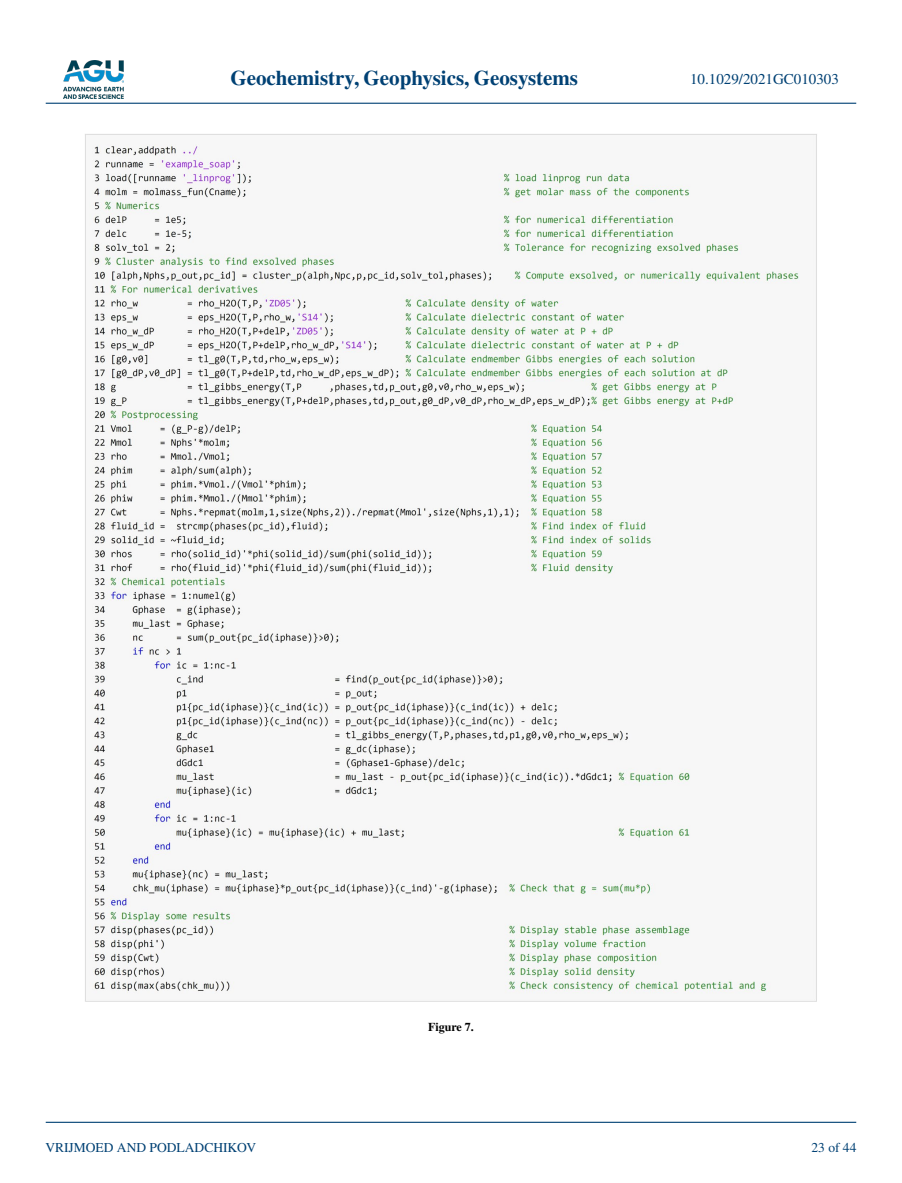
<style>
.page{position:relative;width:902px;height:1183px;background:#fff}
.page>*{position:absolute;margin:0;border:0;box-sizing:border-box;transform-origin:0 0}
.t1{font:700 21px "STIX";color:#004174}
.t2{font:15px "STIX";color:#004174}
.t3{font:13.5px "STIX";color:#004174}
.t4{font:700 12px "STIX";color:#000}
</style>
<div class="page">
<img style="left:63px;top:60px;width:60px;height:39px">
<hr style="left:46px;top:103px;width:810px;height:1px;background:#004174">
<hr style="left:46px;top:1121px;width:810px;height:1px;background:#004174">
<img style="left:85px;top:134px;width:732px;height:867px">
<p class="t1" style="left:230px;top:66px;width:349px">Geochemistry, Geophysics, Geosystems</p>
<p class="t2" style="left:690px;top:69px;width:150px">10.1029/2021GC010303</p>
<p class="t3" style="left:45px;top:1138px;width:212px">VRIJMOED AND PODLADCHIKOV</p>
<p class="t4" style="left:428px;top:1019px;width:47px">Figure 7.</p>
<p class="t3" style="left:811px;top:1138px;width:46px">23 of 44</p>
</div>
